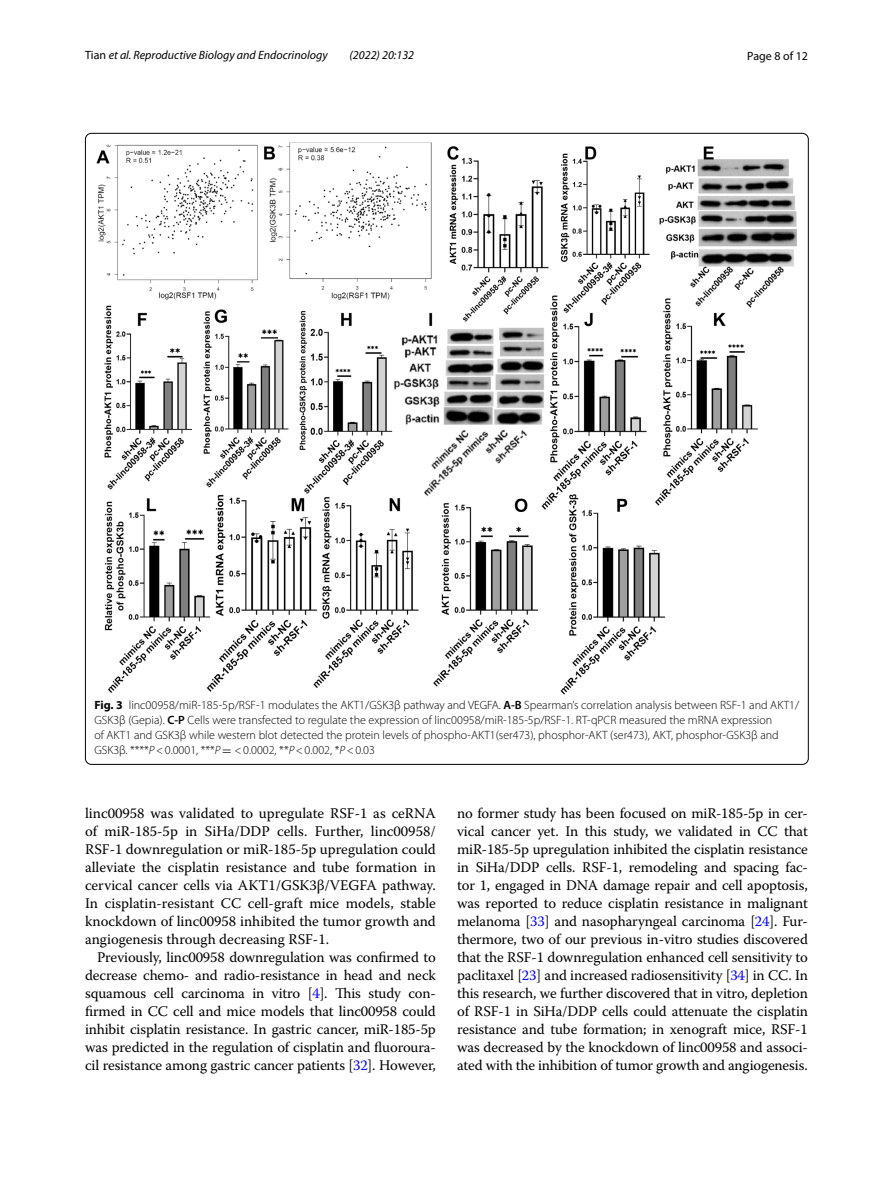
<style>
.page{position:relative;width:893px;height:1187px;background:#fff}
.page>*{position:absolute;margin:0;border:0;box-sizing:border-box;transform-origin:0 0}
.t1{font:14.7px/18px "Warnock Pro";letter-spacing:-.01em;color:#000;text-align:justify}
.t2{font:300 12px/15px "Myriad Pro";color:#000}
.t3{font:italic 12px "Myriad Pro";color:#000}
.t4{font:12px "Myriad Pro";color:#000}
.s1{font-style:normal}
.s2{font-weight:700}
.s3{font-weight:600}
.s4{font-style:italic}
.s5{font-family:"MTSY";font-weight:400}
.s6{color:#00f}
</style>
<div class="page">
<img style="left:97px;top:142px;width:700px;height:552px">
<p class="t3" style="left:85px;top:48px;width:244px"><span class="s1">Tian</span> et al. Reproductive Biology and Endocrinology</p>
<p class="t3" style="left:350px;top:48px;width:66px">(2022) 20:132</p>
<p class="t4" style="left:747px;top:48px;width:62px">Page 8 of 12</p>
<p class="t2" style="left:94px;top:698px;width:706px"><span class="s2">Fig. 3</span> linc00958/miR-185-5p/RSF-1 modulates the AKT1/GSK3β pathway and VEGFA. <span class="s3">A-B</span> Spearman’s correlation analysis between RSF-1 and AKT1/ GSK3β (Gepia). <span class="s3">C-P</span> Cells were transfected to regulate the expression of linc00958/miR-185-5p/RSF-1. RT-qPCR measured the mRNA expression<br>of AKT1 and GSK3β while western blot detected the protein levels of phospho-AKT1(ser473), phosphor-AKT (ser473), AKT, phosphor-GSK3β and GSK3β. ****<span class="s4">P</span>&lt;0.0001, ***<span class="s4">P</span><span class="s5">=</span> &lt;0.0002, **<span class="s4">P</span>&lt;0.002, *<span class="s4">P</span>&lt;0.03</p>
<p class="t1" style="left:85px;top:804px;width:352px">linc00958 was validated to upregulate RSF-1 as ceRNA of miR-185-5p in SiHa/DDP cells. Further, linc00958/ RSF-1 downregulation or miR-185-5p upregulation could alleviate the cisplatin resistance and tube formation in cervical cancer cells via AKT1/GSK3β/VEGFA pathway.<br>In cisplatin-resistant CC cell-graft mice models, stable knockdown of linc00958 inhibited the tumor growth and angiogenesis through decreasing RSF-1.</p>
<p class="t1" style="left:85px;top:948px;width:352px;text-indent:12px">Previously, linc00958 downregulation was confirmed to decrease chemo- and radio-resistance in head and neck squamous cell carcinoma in vitro [<span class="s6">4</span>]. This study con&shy;firmed in CC cell and mice models that linc00958 could inhibit cisplatin resistance. In gastric cancer, miR-185-5p was predicted in the regulation of cisplatin and fluoroura&shy;cil resistance among gastric cancer patients [<span class="s6">32</span>]. However,</p>
<p class="t1" style="left:457px;top:804px;width:352px">no former study has been focused on miR-185-5p in cer&shy;vical cancer yet. In this study, we validated in CC that miR-185-5p upregulation inhibited the cisplatin resistance in SiHa/DDP cells. RSF-1, remodeling and spacing fac&shy;tor 1, engaged in DNA damage repair and cell apoptosis, was reported to reduce cisplatin resistance in malignant melanoma [<span class="s6">33</span>] and nasopharyngeal carcinoma [<span class="s6">24</span>]. Fur&shy;thermore, two of our previous in-vitro studies discovered that the RSF-1 downregulation enhanced cell sensitivity to paclitaxel [<span class="s6">23</span>] and increased radiosensitivity [<span class="s6">34</span>] in CC. In this research, we further discovered that in vitro, depletion of RSF-1 in SiHa/DDP cells could attenuate the cisplatin resistance and tube formation; in xenograft mice, RSF-1 was decreased by the knockdown of linc00958 and associ&shy;ated with the inhibition of tumor growth and angiogenesis.</p>
</div>
